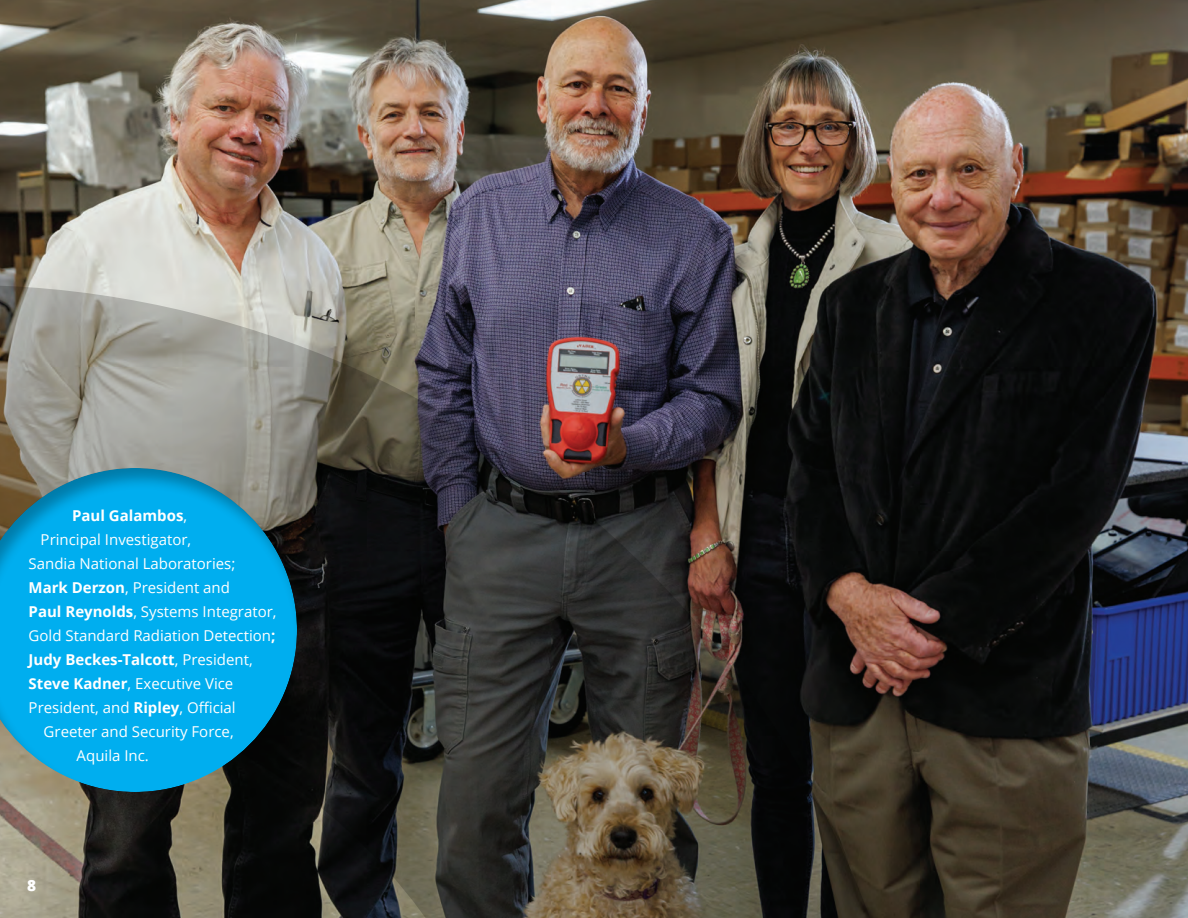
<style>
.page{position:relative;width:1188px;height:918px;background:#fff}
.page>*{position:absolute;margin:0;border:0;box-sizing:border-box;transform-origin:0 0}
.t1{font:800 15.3px "Open Sans";color:#fff}
.Paragraph_Style_3{font:15px "Open Sans";color:#fff}
.Paragraph_Style_3-2{font:700 15px "Open Sans";color:#fff}
.s1{font-weight:400}
.s2{font-weight:700}
</style>
<div class="page">
<img style="left:0;top:0;width:1188px;height:918px">
<img style="left:0;top:285px;width:930px;height:633px">
<div style="left:0;top:465px;width:299px;height:327px;background:#231f20;opacity:.33"></div>
<p class="Paragraph_Style_3-2" style="left:72px;top:505px;width:117px">Paul Galambos<span class="s1">,</span></p>
<p class="Paragraph_Style_3" style="left:41px;top:530px;width:152px">Principal Investigator,</p>
<p class="Paragraph_Style_3" style="left:29px;top:554px;width:208px">Sandia National Laboratories;</p>
<p class="Paragraph_Style_3" style="left:29px;top:578px;width:203px"><span class="s2">Mark Derzon</span>, President and</p>
<p class="Paragraph_Style_3" style="left:29px;top:602px;width:249px"><span class="s2">Paul Reynolds</span>, Systems Integrator,</p>
<p class="Paragraph_Style_3" style="left:29px;top:626px;width:248px">Gold Standard Radiation Detection<span class="s2">;</span></p>
<p class="Paragraph_Style_3-2" style="left:29px;top:649px;width:226px">Judy Beckes-Talcott<span class="s1">, President,</span></p>
<p class="Paragraph_Style_3" style="left:29px;top:674px;width:206px"><span class="s2">Steve Kadner</span>, Executive Vice</p>
<p class="Paragraph_Style_3" style="left:29px;top:698px;width:209px">President, and <span class="s2">Ripley</span>, Official</p>
<p class="Paragraph_Style_3" style="left:44px;top:722px;width:192px">Greeter and Security Force,</p>
<p class="Paragraph_Style_3" style="left:77px;top:746px;width:74px">Aquila Inc.</p>
<p class="t1" style="left:27px;top:874px;width:11px">8</p>
</div>
